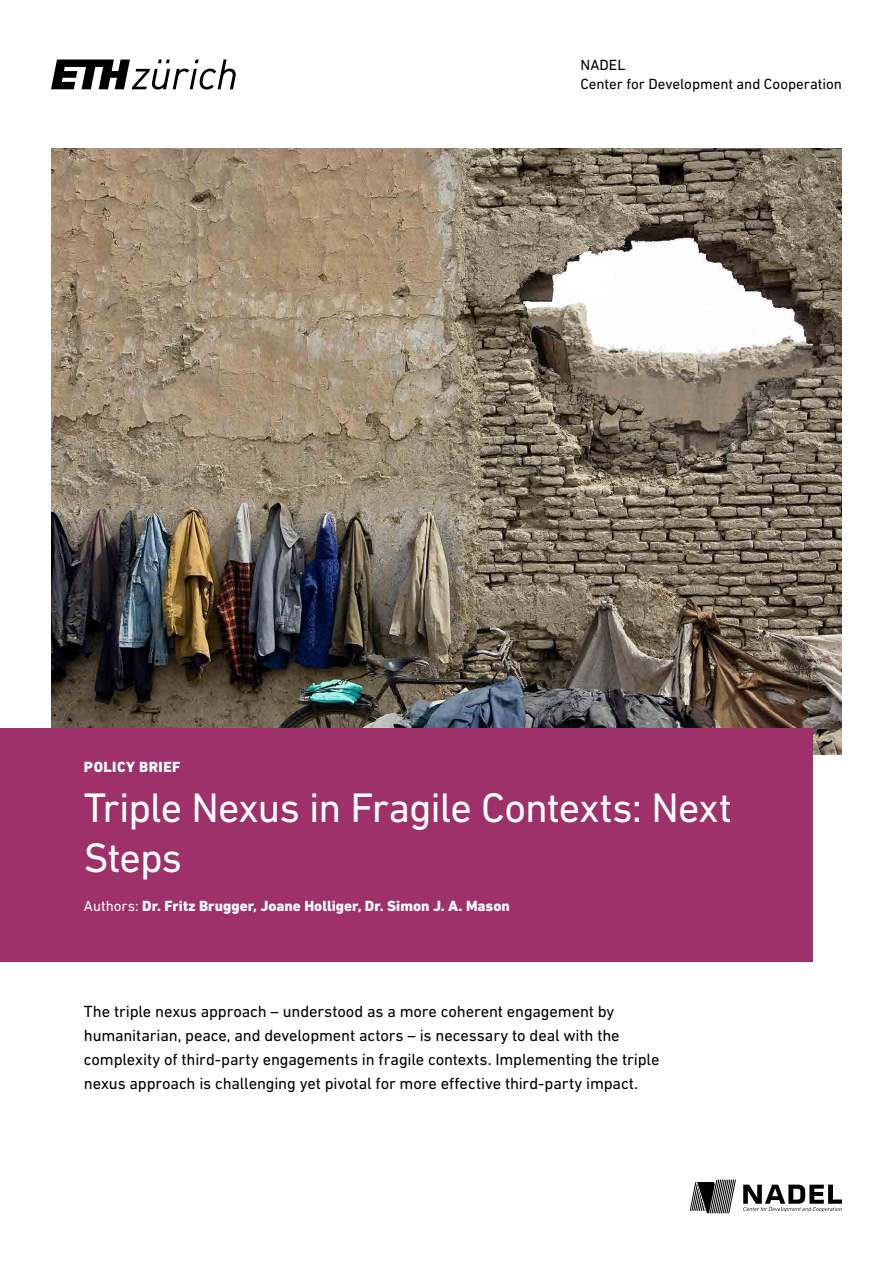
<style>
.page{position:relative;width:893px;height:1263px;background:#fff}
.page>*{position:absolute;margin:0;border:0;box-sizing:border-box;transform-origin:0 0}
.t1{font:42px/50.4px "DIN Next W1 G";letter-spacing:-.025em;color:#fff}
.t2{font:16.5px/24px "DIN Next W1 G";letter-spacing:-.01em;color:#000}
.t3{font:800 15px "DIN Next W1 G";letter-spacing:.005em;color:#fff}
.t4{font:15px/19.5px "DIN Next W1 G";letter-spacing:-.005em;color:#000}
.t5{font:800 15px "DIN Next W1 G";letter-spacing:.03em;color:#fff}
.s1{font-weight:400}
</style>
<div class="page">
<svg style="left:51px;top:60px;width:185px;height:30px"></svg>
<svg style="left:743px;top:1184px;width:99px;height:28px"></svg>
<svg style="left:690px;top:1179px;width:46px;height:34px"></svg>
<img style="left:51px;top:149px;width:791px;height:606px">
<div style="left:0;top:728px;width:812px;height:234px;background:#9e316a"></div>
<p class="t4" style="left:580px;top:55px;width:263px">NADEL<br>Center for Development and Cooperation</p>
<p class="t5" style="left:84px;top:757px;width:98px">POLICY BRIEF</p>
<h1 class="t1" style="left:84px;top:782px;width:649px">Triple Nexus in Fragile Contexts: Next<br>Steps</h1>
<p class="t3" style="left:84px;top:897px;width:427px"><span class="s1">Authors:</span> Dr. Fritz Brugger, Joane Holliger, Dr. Simon J. A. Mason</p>
<p class="t2" style="left:84px;top:999px;width:577px">The triple nexus approach – understood as a more coherent engagement by humanitarian, peace, and development actors – is necessary to deal with the complexity of third-party engagements in fragile contexts. Implementing the triple nexus approach is challenging yet pivotal for more effective third-party impact.</p>
</div>
